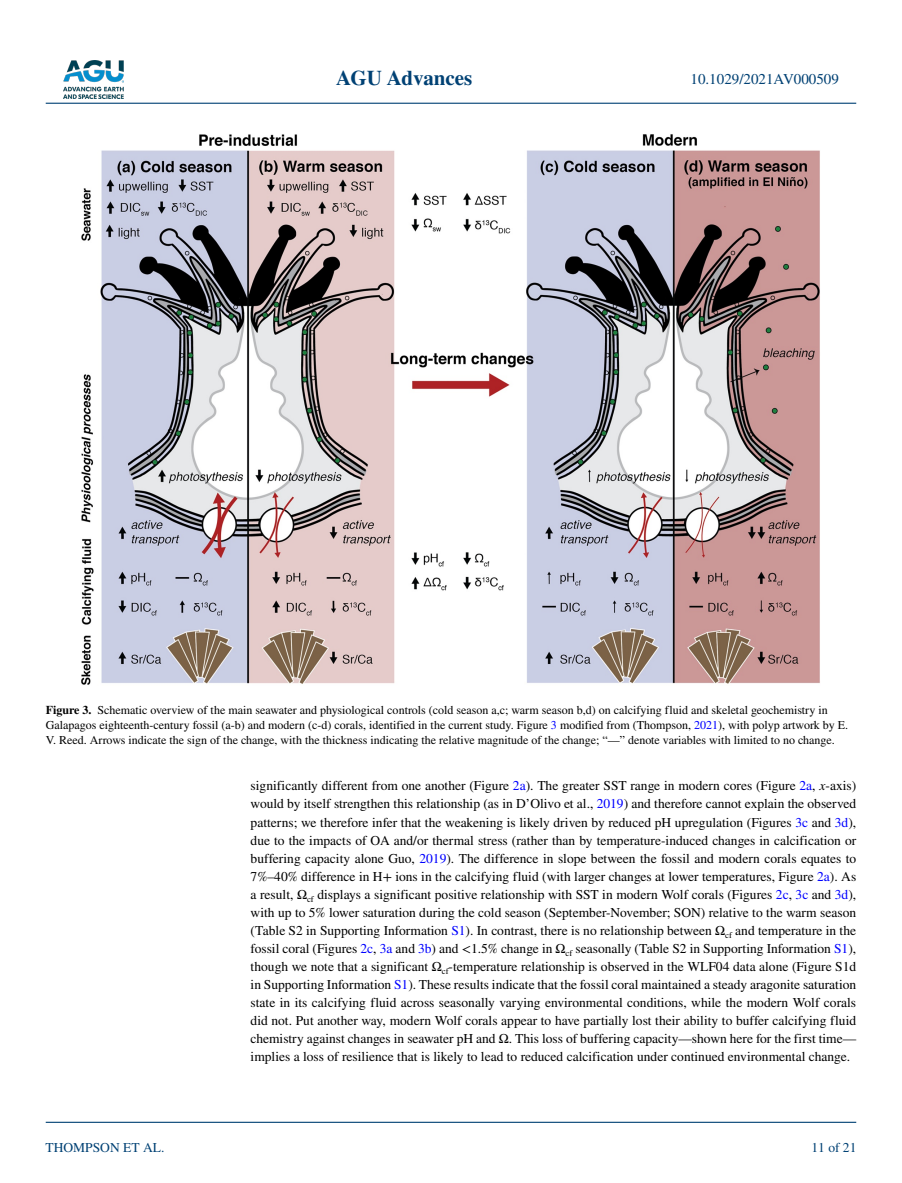
<style>
.page{position:relative;width:902px;height:1183px;background:#fff}
.page>*{position:absolute;margin:0;border:0;box-sizing:border-box;transform-origin:0 0}
.t1{font:700 21px "STIX";color:#004174}
.t2{font:15px "STIX";color:#004174}
.t3{font:13.5px/18px "STIX";color:#000;text-align:justify}
.t4{font:13.5px "STIX";color:#004174}
.t5{font:12px/15px "STIX";color:#000}
.s1{font-weight:700}
.s2{color:#00f}
.s3{font-style:italic}
</style>
<div class="page">
<img style="left:63px;top:60px;width:60px;height:39px">
<hr style="left:46px;top:103px;width:810px;height:1px;background:#004174">
<hr style="left:46px;top:1121px;width:810px;height:1px;background:#004174">
<img style="left:81px;top:134px;width:739px;height:551px">
<h1 class="t1" style="left:336px;top:66px;width:138px">AGU Advances</h1>
<p class="t2" style="left:690px;top:69px;width:150px">10.1029/2021AV000509</p>
<p class="t5" style="left:46px;top:703px;width:803px"><span class="s1">Figure 3.</span> Schematic overview of the main seawater and physiological controls (cold season a,c; warm season b,d) on calcifying fluid and skeletal geochemistry in<br>Galapagos eighteenth-century fossil (a-b) and modern (c-d) corals, identified in the current study. Figure <span class="s2">3</span> modified from (Thompson, <span class="s2">2021</span>), with polyp artwork by E.<br>V. Reed. Arrows indicate the sign of the change, with the thickness indicating the relative magnitude of the change; “—” denote variables with limited to no change.</p>
<p class="t4" style="left:45px;top:1138px;width:120px">THOMPSON ET AL.</p>
<p class="t3" style="left:250px;top:777px;width:607px">significantly different from one another (Figure <span class="s2">2a</span>). The greater SST range in modern cores (Figure <span class="s2">2a</span>, <span class="s3">x</span>-axis) would by itself strengthen this relationship (as in D’Olivo et al., <span class="s2">2019</span>) and therefore cannot explain the observed patterns; we therefore infer that the weakening is likely driven by reduced pH upregulation (Figures <span class="s2">3c</span> and <span class="s2">3d</span>), due to the impacts of OA and/or thermal stress (rather than by temperature-induced changes in calcification or buffering capacity alone Guo, <span class="s2">2019</span>). The difference in slope between the fossil and modern corals equates to 7%–40% difference in H+ ions in the calcifying fluid (with larger changes at lower temperatures, Figure <span class="s2">2a</span>). As a result, Ω<sub>cf</sub> displays a significant positive relationship with SST in modern Wolf corals (Figures <span class="s2">2c</span>, <span class="s2">3c</span> and <span class="s2">3d</span>), with up to 5% lower saturation during the cold season (September-November; SON) relative to the warm season (Table S2 in Supporting Information <span class="s2">S1</span>). In contrast, there is no relationship between Ω<sub>cf</sub> and temperature in the fossil coral (Figures <span class="s2">2c</span>, <span class="s2">3a</span> and <span class="s2">3b</span>) and &lt;1.5% change in Ω<sub>cf</sub> seasonally (Table S2 in Supporting Information <span class="s2">S1</span>), though we note that a significant Ω<sub>cf</sub>-temperature relationship is observed in the WLF04 data alone (Figure S1d in Supporting Information <span class="s2">S1</span>). These results indicate that the fossil coral maintained a steady aragonite saturation state in its calcifying fluid across seasonally varying environmental conditions, while the modern Wolf corals did not. Put another way, modern Wolf corals appear to have partially lost their ability to buffer calcifying fluid chemistry against changes in seawater pH and Ω. This loss of buffering capacity—shown here for the first time— implies a loss of resilience that is likely to lead to reduced calcification under continued environmental change.</p>
<p class="t4" style="left:811px;top:1138px;width:46px">11 of 21</p>
</div>
